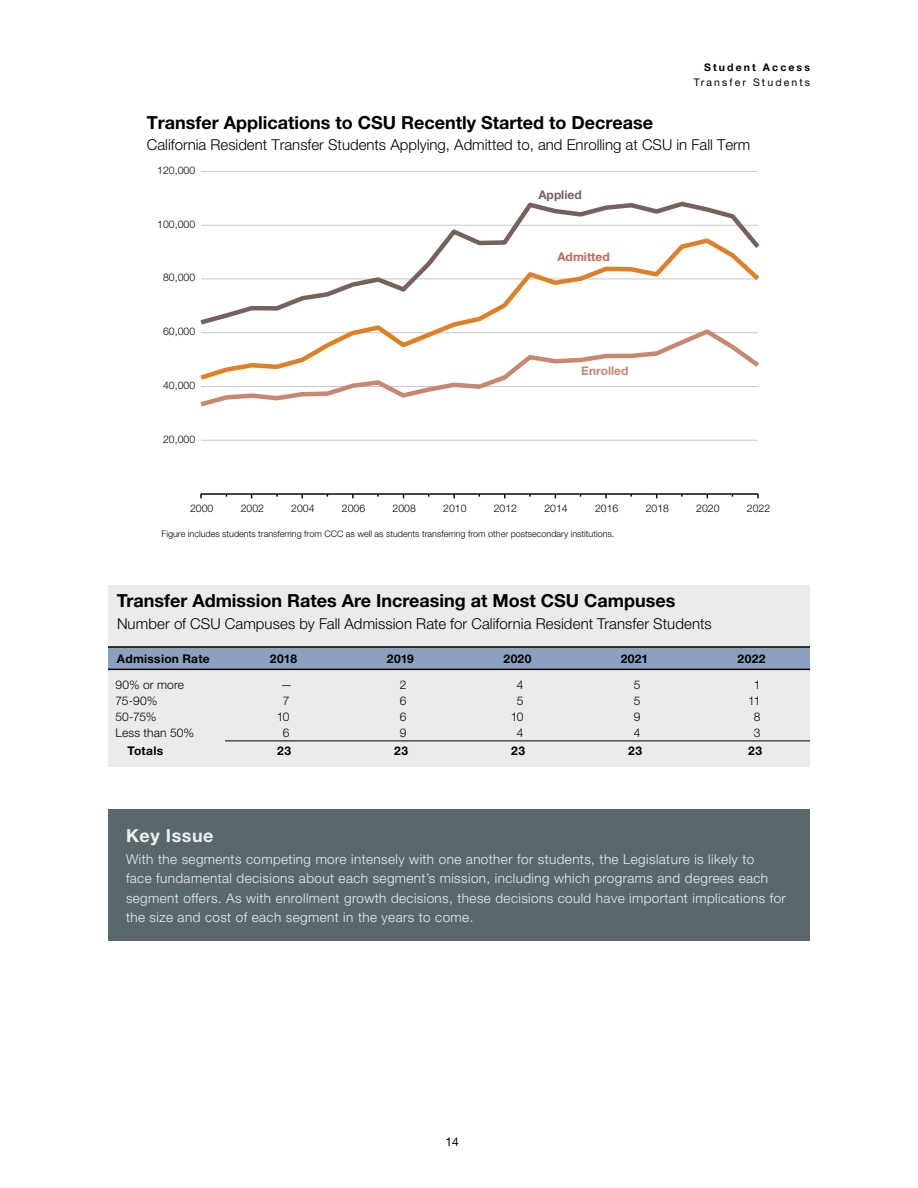
<style>
.page{position:relative;width:918px;height:1188px;background:#fff}
.page>*{position:absolute;margin:0;border:0;box-sizing:border-box;transform-origin:0 0}
.t1{font:700 18px "Helvetica Neue LT Pro";color:#000}
.t2{font:700 18px "Helvetica Neue LT";letter-spacing:.03em;color:#efeff0}
.t3{font:300 15px "Helvetica Neue LT Pro";color:#000}
.t4{font:300 13.5px/19.5px "Helvetica Neue LT";letter-spacing:.03em;color:#efeff0}
.t5{font:300 12px "Helvetica Neue LT Pro";letter-spacing:.01em;color:#000}
.t6{font:700 12px "Helvetica Neue LT Pro";letter-spacing:.03em;color:#000}
.t7{font:700 12px "Helvetica Neue LT";letter-spacing:.02em;color:#000}
.t8{font:700 12px "Helvetica Neue LT Pro";color:#c26558}
.t9{font:700 12px "Helvetica Neue LT Pro";color:#c78771}
.t10{font:700 12px "Helvetica Neue LT Pro";letter-spacing:-.005em;color:#77615d}
.t11{font:12px "Helvetica Neue LT";color:#000}
.t12{font:300 10.5px "Helvetica Neue LT Pro";color:#000}
.t13{font:10.5px "Helvetica Neue LT";letter-spacing:.2em;color:#000}
.t14{font:700 10.5px "Helvetica Neue LT";letter-spacing:.2em;color:#000}
.t15{font:300 9px "Helvetica Neue LT Pro";color:#000}
</style>
<div class="page">
<div style="left:108px;top:585px;width:702px;height:182px;background:#ebebec"></div>
<div style="left:108px;top:648px;width:702px;height:21px;background:#8ca0bf"></div>
<hr style="left:225px;top:646px;width:117px;height:2px;background:#000">
<hr style="left:342px;top:646px;width:117px;height:2px;background:#000">
<hr style="left:459px;top:646px;width:117px;height:2px;background:#000">
<hr style="left:576px;top:646px;width:117px;height:2px;background:#000">
<hr style="left:693px;top:646px;width:117px;height:2px;background:#000">
<hr style="left:108px;top:646px;width:117px;height:2px;background:#000">
<hr style="left:225px;top:669px;width:117px;height:1px;background:#000">
<hr style="left:342px;top:669px;width:117px;height:1px;background:#000">
<hr style="left:459px;top:669px;width:117px;height:1px;background:#000">
<hr style="left:576px;top:669px;width:117px;height:1px;background:#000">
<hr style="left:693px;top:669px;width:117px;height:1px;background:#000">
<hr style="left:108px;top:669px;width:117px;height:1px;background:#000">
<hr style="left:225px;top:741px;width:117px;height:1px;background:#000">
<hr style="left:342px;top:741px;width:117px;height:1px;background:#000">
<hr style="left:459px;top:741px;width:117px;height:1px;background:#000">
<hr style="left:576px;top:741px;width:117px;height:1px;background:#000">
<hr style="left:693px;top:741px;width:117px;height:1px;background:#000">
<div style="left:108px;top:809px;width:702px;height:131px;background:#59686c"></div>
<hr style="left:201px;top:171px;width:557px;height:1px;background:#c7c8ca">
<hr style="left:201px;top:440px;width:557px;height:1px;background:#c7c8ca">
<hr style="left:201px;top:493px;width:557px;height:2px;background:#000">
<svg style="left:201px;top:201px;width:557px;height:35px"></svg>
<svg style="left:200px;top:236px;width:560px;height:90px"></svg>
<svg style="left:200px;top:326px;width:559px;height:81px"></svg>
<p class="t14" style="left:704px;top:61px;width:107px">Student Access</p>
<p class="t13" style="left:694px;top:76px;width:118px">Transfer Students</p>
<h1 class="t1" style="left:147px;top:111px;width:508px">Transfer Applications to CSU Recently Started to Decrease</h1>
<p class="t3" style="left:147px;top:135px;width:605px">California Resident Transfer Students Applying, Admitted to, and Enrolling at CSU in Fall Term</p>
<p class="t12" style="left:157px;top:164px;width:39px">120,000</p>
<p class="t12" style="left:157px;top:217px;width:39px">100,000</p>
<p class="t12" style="left:163px;top:271px;width:34px">80,000</p>
<p class="t12" style="left:163px;top:325px;width:34px">60,000</p>
<p class="t12" style="left:163px;top:379px;width:34px">40,000</p>
<p class="t12" style="left:163px;top:432px;width:34px">20,000</p>
<p class="t10" style="left:538px;top:188px;width:45px">Applied</p>
<p class="t8" style="left:557px;top:249px;width:54px">Admitted</p>
<p class="t9" style="left:581px;top:363px;width:49px">Enrolled</p>
<p class="t12" style="left:190px;top:502px;width:25px">2000</p>
<p class="t12" style="left:241px;top:502px;width:25px">2002</p>
<p class="t12" style="left:291px;top:502px;width:25px">2004</p>
<p class="t12" style="left:342px;top:502px;width:25px">2006</p>
<p class="t12" style="left:393px;top:502px;width:25px">2008</p>
<p class="t12" style="left:443px;top:502px;width:25px">2010</p>
<p class="t12" style="left:494px;top:502px;width:25px">2012</p>
<p class="t12" style="left:544px;top:502px;width:25px">2014</p>
<p class="t12" style="left:595px;top:502px;width:25px">2016</p>
<p class="t12" style="left:646px;top:502px;width:25px">2018</p>
<p class="t12" style="left:696px;top:502px;width:25px">2020</p>
<p class="t12" style="left:747px;top:502px;width:25px">2022</p>
<p class="t15" style="left:162px;top:529px;width:454px">Figure includes students transferring from CCC as well as students transferring from other postsecondary institutions.</p>
<h1 class="t1" style="left:117px;top:589px;width:560px">Transfer Admission Rates Are Increasing at Most CSU Campuses</h1>
<p class="t3" style="left:117px;top:615px;width:596px">Number of CSU Campuses by Fall Admission Rate for California Resident Transfer Students</p>
<p class="t7" style="left:117px;top:651px;width:94px">Admission Rate</p>
<p class="t6" style="left:270px;top:651px;width:29px">2018</p>
<p class="t6" style="left:387px;top:651px;width:29px">2019</p>
<p class="t6" style="left:504px;top:651px;width:29px">2020</p>
<p class="t6" style="left:621px;top:651px;width:29px">2021</p>
<p class="t6" style="left:738px;top:651px;width:29px">2022</p>
<p class="t5" style="left:115px;top:677px;width:70px">90% or more</p>
<p class="t5" style="left:280px;top:677px;width:13px">—</p>
<p class="t5" style="left:400px;top:677px;width:8px">2</p>
<p class="t5" style="left:517px;top:677px;width:8px">4</p>
<p class="t5" style="left:634px;top:677px;width:8px">5</p>
<p class="t5" style="left:754px;top:677px;width:8px">1</p>
<p class="t5" style="left:115px;top:693px;width:43px">75-90%</p>
<p class="t5" style="left:283px;top:693px;width:8px">7</p>
<p class="t5" style="left:400px;top:693px;width:8px">6</p>
<p class="t5" style="left:517px;top:693px;width:8px">5</p>
<p class="t5" style="left:634px;top:693px;width:8px">5</p>
<p class="t5" style="left:748px;top:693px;width:14px">11</p>
<p class="t5" style="left:115px;top:709px;width:42px">50-75%</p>
<p class="t5" style="left:277px;top:709px;width:14px">10</p>
<p class="t5" style="left:400px;top:709px;width:8px">6</p>
<p class="t5" style="left:511px;top:709px;width:14px">10</p>
<p class="t5" style="left:634px;top:709px;width:8px">9</p>
<p class="t5" style="left:754px;top:709px;width:8px">8</p>
<p class="t5" style="left:116px;top:726px;width:80px">Less than 50%</p>
<p class="t5" style="left:283px;top:726px;width:8px">6</p>
<p class="t5" style="left:400px;top:726px;width:8px">9</p>
<p class="t5" style="left:517px;top:726px;width:8px">4</p>
<p class="t5" style="left:634px;top:726px;width:8px">4</p>
<p class="t5" style="left:754px;top:726px;width:8px">3</p>
<p class="t6" style="left:128px;top:743px;width:37px">Totals</p>
<p class="t6" style="left:277px;top:743px;width:15px">23</p>
<p class="t6" style="left:394px;top:743px;width:15px">23</p>
<p class="t6" style="left:511px;top:743px;width:15px">23</p>
<p class="t6" style="left:628px;top:743px;width:15px">23</p>
<p class="t6" style="left:748px;top:743px;width:15px">23</p>
<h1 class="t2" style="left:126px;top:824px;width:89px">Key Issue</h1>
<p class="t4" style="left:126px;top:849px;width:661px">With the segments competing more intensely with one another for students, the Legislature is likely to<br>face fundamental decisions about each segment’s mission, including which programs and degrees each segment offers. As with enrollment growth decisions, these decisions could have important implications for the size and cost of each segment in the years to come.</p>
<p class="t11" style="left:446px;top:1134px;width:15px">14</p>
</div>
